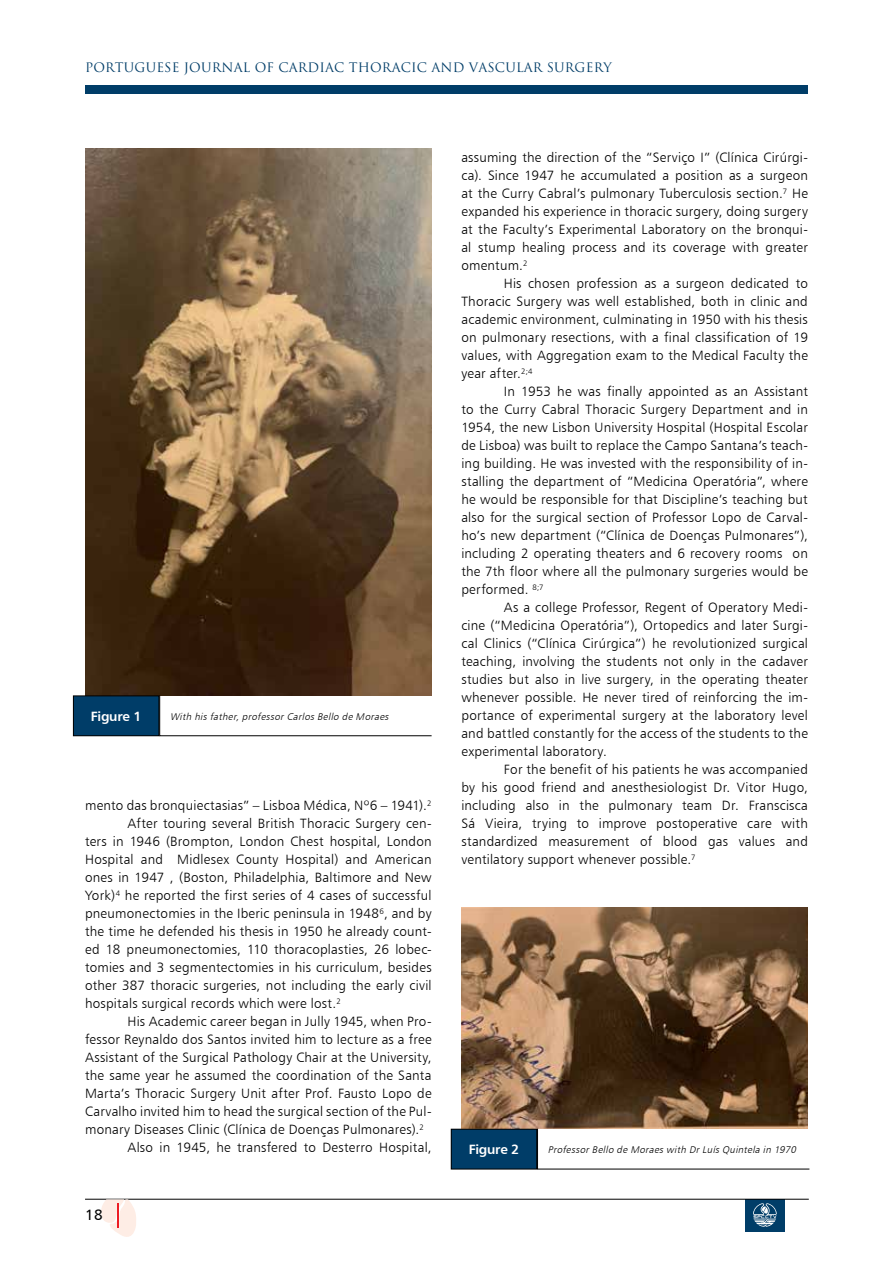
<style>
.page{position:relative;width:893px;height:1263px;background:#fff}
.page>*{position:absolute;margin:0;border:0;box-sizing:border-box;transform-origin:0 0}
.t1{font:15px "Humanist 777 BT Roman B";color:#000}
.t2{font:13.5px/18px "Humanist 777 BT Light B";letter-spacing:.015em;color:#000;text-align:justify}
.t3{font:13.5px "Humanist 777 BT Bold B";letter-spacing:-.02em;color:#fff}
.t4{font:12.75px "Trajan Pro 3";letter-spacing:.01em;color:#003d68}
.t5{font:italic 9.75px "Humanist 777 BT Light B";color:#000}
</style>
<div class="page">
<div style="left:745px;top:1199px;width:40px;height:33px;background:#003d68"></div>
<svg style="left:753px;top:1203px;width:24px;height:24px"></svg>
<hr style="left:85px;top:1199px;width:724px;height:1px;background:#000">
<div style="left:85px;top:85px;width:723px;height:8px;background:#003d68"></div>
<svg style="left:101px;top:1199px;width:35px;height:38px"></svg>
<img style="left:85px;top:149px;width:347px;height:546px">
<img style="left:461px;top:907px;width:347px;height:222px">
<svg style="left:159px;top:695px;width:273px;height:41px"></svg>
<svg style="left:537px;top:1128px;width:273px;height:42px"></svg>
<div style="left:73px;top:696px;width:86px;height:40px;background:#003d68"></div>
<div style="left:73px;top:695px;width:86px;height:41px;border:1px solid #000"></div>
<div style="left:451px;top:1129px;width:86px;height:40px;background:#003d68"></div>
<div style="left:451px;top:1129px;width:86px;height:40px;border:1px solid #000"></div>
<p class="t4" style="left:85px;top:59px;width:528px">PORTUGUESE JOURNAL OF CARDIAC THORACIC AND VASCULAR SURGERY</p>
<p class="t3" style="left:91px;top:708px;width:52px">Figure 1</p>
<p class="t5" style="left:170px;top:710px;width:222px">With his father, professor Carlos Bello de Moraes</p>
<p class="t2" style="left:85px;top:796px;width:348px">mento das bronquiectasias” – Lisboa Médica, Nº6 – 1941).<sup>2</sup></p>
<p class="t2" style="left:128px;top:814px;width:306px">After touring several British Thoracic Surgery cen-</p>
<p class="t2" style="left:85px;top:832px;width:348px">ters in 1946 (Brompton, London Chest hospital, London</p>
<p class="t2" style="left:85px;top:850px;width:348px">Hospital and Midlesex County Hospital) and American</p>
<p class="t2" style="left:85px;top:868px;width:348px">ones in 1947 , (Boston, Philadelphia, Baltimore and New</p>
<p class="t2" style="left:85px;top:886px;width:348px">York)<sup>4</sup> he reported the first series of 4 cases of successful</p>
<p class="t2" style="left:85px;top:904px;width:348px">pneumonectomies in the Iberic peninsula in 1948<sup>6</sup>, and by</p>
<p class="t2" style="left:85px;top:922px;width:348px">the time he defended his thesis in 1950 he already count-</p>
<p class="t2" style="left:85px;top:940px;width:348px">ed 18 pneumonectomies, 110 thoracoplasties, 26 lobec-</p>
<p class="t2" style="left:85px;top:958px;width:348px">tomies and 3 segmentectomies in his curriculum, besides</p>
<p class="t2" style="left:85px;top:976px;width:348px">other 387 thoracic surgeries, not including the early civil</p>
<p class="t2" style="left:85px;top:994px;width:257px">hospitals surgical records which were lost.<sup>2</sup></p>
<p class="t2" style="left:128px;top:1012px;width:306px">His Academic career began in Jully 1945, when Pro-</p>
<p class="t2" style="left:85px;top:1030px;width:348px">fessor Reynaldo dos Santos invited him to lecture as a free</p>
<p class="t2" style="left:85px;top:1048px;width:348px">Assistant of the Surgical Pathology Chair at the University,</p>
<p class="t2" style="left:85px;top:1066px;width:348px">the same year he assumed the coordination of the Santa</p>
<p class="t2" style="left:85px;top:1084px;width:348px">Marta’s Thoracic Surgery Unit after Prof. Fausto Lopo de</p>
<p class="t2" style="left:85px;top:1102px;width:348px">Carvalho invited him to head the surgical section of the Pul-</p>
<p class="t2" style="left:85px;top:1120px;width:340px">monary Diseases Clinic (Clínica de Doenças Pulmonares).<sup>2</sup></p>
<p class="t2" style="left:128px;top:1138px;width:305px">Also in 1945, he transfered to Desterro Hospital,</p>
<p class="t1" style="left:85px;top:1205px;width:19px">18</p>
<p class="t2" style="left:461px;top:148px;width:348px">assuming the direction of the “Serviço I” (Clínica Cirúrgi&shy;ca). Since 1947 he accumulated a position as a surgeon at the Curry Cabral’s pulmonary Tuberculosis section.<sup>7</sup> He expanded his experience in thoracic surgery, doing surgery at the Faculty’s Experimental Laboratory on the bronqui&shy;al stump healing process and its coverage with greater omentum.<sup>2</sup></p>
<p class="t2" style="left:461px;top:274px;width:348px;text-indent:43px">His chosen profession as a surgeon dedicated to Thoracic Surgery was well established, both in clinic and academic environment, culminating in 1950 with his thesis on pulmonary resections, with a final classification of 19 values, with Aggregation exam to the Medical Faculty the year after.<sup>2;4</sup></p>
<p class="t2" style="left:461px;top:382px;width:348px;text-indent:43px">In 1953 he was finally appointed as an Assistant to the Curry Cabral Thoracic Surgery Department and in 1954, the new Lisbon University Hospital (Hospital Escolar de Lisboa) was built to replace the Campo Santana’s teach&shy;ing building. He was invested with the responsibility of in&shy;stalling the department of “Medicina Operatória”, where he would be responsible for that Discipline’s teaching but also for the surgical section of Professor Lopo de Carval&shy;ho’s new department (“Clínica de Doenças Pulmonares”), including 2 operating theaters and 6 recovery rooms on the 7th floor where all the pulmonary surgeries would be performed. <sup>8;7</sup></p>
<p class="t2" style="left:461px;top:598px;width:348px;text-indent:43px">As a college Professor, Regent of Operatory Medi&shy;cine (“Medicina Operatória”), Ortopedics and later Surgi&shy;cal Clinics (“Clínica Cirúrgica”) he revolutionized surgical teaching, involving the students not only in the cadaver studies but also in live surgery, in the operating theater whenever possible. He never tired of reinforcing the im&shy;portance of experimental surgery at the laboratory level and battled constantly for the access of the students to the experimental laboratory.</p>
<p class="t2" style="left:461px;top:760px;width:348px;text-indent:43px">For the benefit of his patients he was accompanied by his good friend and anesthesiologist Dr. Vitor Hugo, including also in the pulmonary team Dr. Franscisca Sá Vieira, trying to improve postoperative care with standardized measurement of blood gas values and ventilatory support whenever possible.<sup>7</sup></p>
<p class="t3" style="left:469px;top:1141px;width:52px">Figure 2</p>
<p class="t5" style="left:548px;top:1143px;width:252px">Professor Bello de Moraes with Dr Luís Quintela in 1970</p>
</div>
